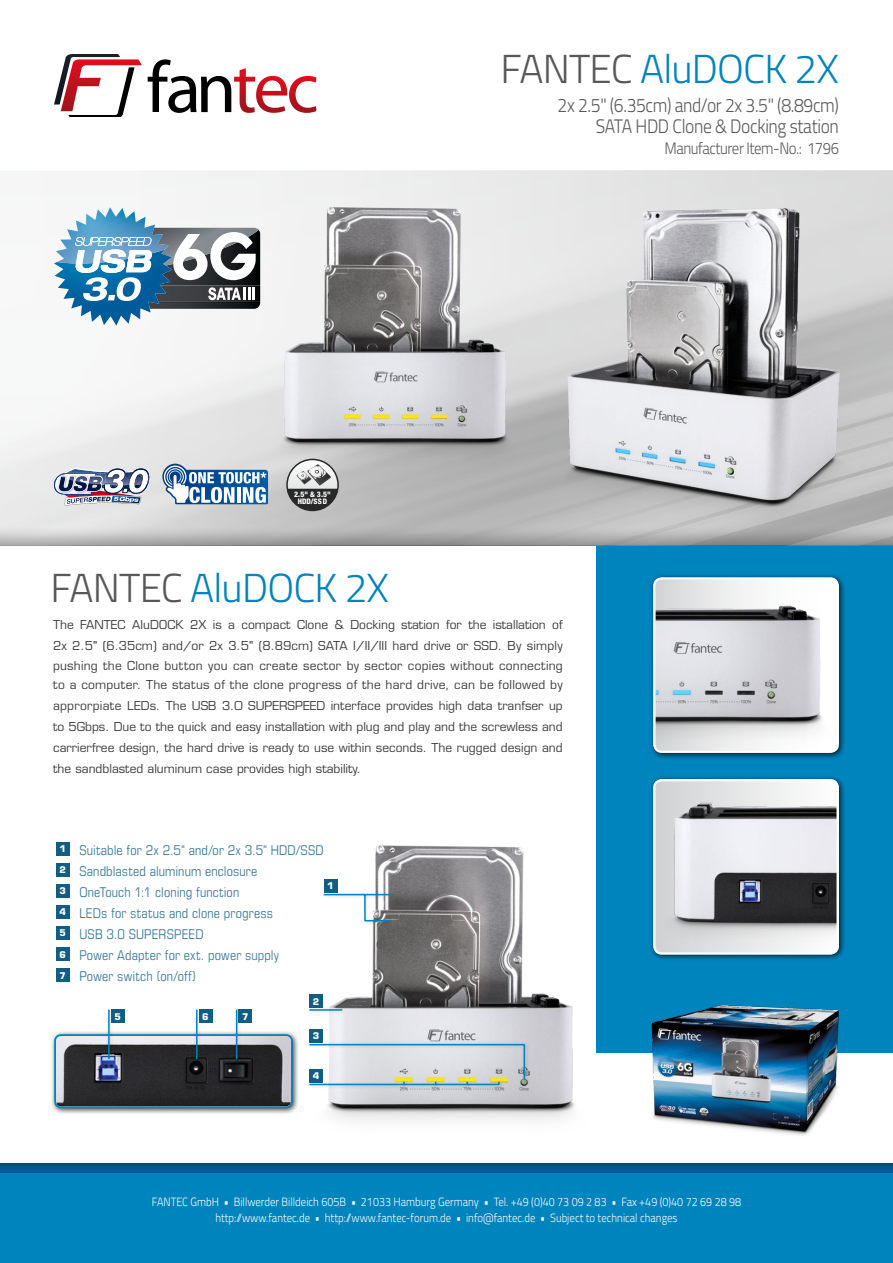
<style>
.page{position:relative;width:893px;height:1263px;background:#fff}
.page>*{position:absolute;margin:0;border:0;box-sizing:border-box;transform-origin:0 0}
.t1{font:300 40.5px "Titillium Web";letter-spacing:-.02em;color:#0084bc}
.t2{font:300 19.5px/21px "Titillium Web";letter-spacing:-.02em;color:#58585a;text-align:right;scale:.9 1}
.t3{font:300 16.5px "Titillium";letter-spacing:-.03em;color:#58585a;scale:.9 1}
.t4{font:condensed 13.5px/21px "Eurostile";letter-spacing:.01em;color:#417d9b}
.t5{font:12px/21px "Eurostile";letter-spacing:.01em;color:#3e3d40}
.t6{font:300 12px/16.5px "Titillium";color:#fff;text-align:center;scale:.9 1}
.t7{font:700 9px "Eurostile";color:#fff}
.t8{font:800 condensed 7.65px/7.2px "Helvetica Neue LT Pro";color:#fff;text-align:center}
.s1{color:#58585a}
.s2{font-family:"Titillium"}
</style>
<div class="page">
<div style="left:595px;top:546px;width:298px;height:506px;background:#0084bd"></div>
<svg style="left:0;top:527px;width:893px;height:19px;background:#aeaeae"></svg>
<hr style="left:0;top:546px;width:893px;height:1px;background:#fff">
<div style="left:0;top:1163px;width:893px;height:100px;background:#0084bd"></div>
<svg style="left:0;top:1164px;width:893px;height:8px;background:#005792"></svg>
<hr style="left:0;top:1163px;width:893px;height:1px;background:#fff">
<div style="left:649px;top:573px;width:197px;height:187px;background:#000;opacity:.75"></div>
<img style="left:656px;top:580px;width:180px;height:170px">
<div style="left:653px;top:577px;width:186px;height:176px;border:2px solid #fff;border-radius:8px"></div>
<div style="left:649px;top:775px;width:197px;height:186px;background:#000;opacity:.75"></div>
<img style="left:656px;top:782px;width:180px;height:170px">
<div style="left:653px;top:779px;width:186px;height:176px;border:2px solid #fff;border-radius:8px"></div>
<img style="left:544px;top:202px;width:348px;height:342px">
<img style="left:258px;top:189px;width:293px;height:276px">
<img style="left:642px;top:1005px;width:205px;height:163px">
<div style="left:50px;top:1030px;width:249px;height:85px;background:#000;opacity:.75"></div>
<img style="left:57px;top:1037px;width:233px;height:68px">
<div style="left:54px;top:1034px;width:239px;height:74px;border:2px solid #0084bd;border-radius:6px"></div>
<img style="left:328px;top:845px;width:247px;height:276px">
<img style="left:56px;top:207px;width:113px;height:21px">
<svg style="left:54px;top:228px;width:207px;height:98px"></svg>
<svg style="left:286px;top:459px;width:53px;height:52px;background:#919192"></svg>
<svg style="left:162px;top:464px;width:106px;height:40px"></svg>
<svg style="left:54px;top:468px;width:96px;height:37px"></svg>
<svg style="left:148px;top:59px;width:168px;height:54px"></svg>
<svg style="left:54px;top:54px;width:88px;height:63px"></svg>
<div style="left:321px;top:891px;width:74px;height:35px;background:#000;opacity:.2"></div>
<div style="left:307px;top:1006px;width:39px;height:9px;background:#000;opacity:.2"></div>
<hr style="left:310px;top:1009px;width:31px;height:2px;background:#0084bd">
<div style="left:307px;top:1041px;width:222px;height:42px;background:#000;opacity:.2"></div>
<div style="left:307px;top:1079px;width:197px;height:10px;background:#000;opacity:.2"></div>
<div style="left:464px;top:1079px;width:8px;height:10px;background:#000;opacity:.2"></div>
<div style="left:432px;top:1079px;width:8px;height:10px;background:#000;opacity:.2"></div>
<div style="left:401px;top:1079px;width:8px;height:10px;background:#000;opacity:.2"></div>
<svg style="left:309px;top:1043px;width:217px;height:43px;background:#ccd6d6"></svg>
<div style="left:106px;top:1007px;width:8px;height:56px;background:#000;opacity:.2"></div>
<hr style="left:108px;top:1010px;width:2px;height:48px;background:#0084bd">
<div style="left:193px;top:1007px;width:9px;height:56px;background:#000;opacity:.2"></div>
<hr style="left:196px;top:1010px;width:2px;height:48px;background:#0084bd">
<div style="left:233px;top:1007px;width:8px;height:56px;background:#000;opacity:.2"></div>
<hr style="left:236px;top:1010px;width:1px;height:48px;background:#0084bd">
<div style="left:199px;top:1009px;width:13px;height:14px;background:#125d82"></div>
<div style="left:239px;top:1009px;width:13px;height:14px;background:#125d82"></div>
<div style="left:111px;top:1009px;width:13px;height:14px;background:#125d82"></div>
<div style="left:324px;top:879px;width:13px;height:14px;background:#125d82"></div>
<div style="left:309px;top:994px;width:14px;height:14px;background:#125d82"></div>
<div style="left:309px;top:1029px;width:14px;height:14px;background:#125d82"></div>
<div style="left:309px;top:1069px;width:14px;height:14px;background:#125d82"></div>
<div style="left:56px;top:842px;width:13px;height:13px;background:#125d82"></div>
<div style="left:56px;top:863px;width:13px;height:14px;background:#125d82"></div>
<div style="left:56px;top:884px;width:13px;height:14px;background:#125d82"></div>
<div style="left:56px;top:905px;width:13px;height:14px;background:#125d82"></div>
<div style="left:56px;top:947px;width:13px;height:14px;background:#125d82"></div>
<div style="left:56px;top:968px;width:13px;height:14px;background:#125d82"></div>
<div style="left:56px;top:926px;width:13px;height:14px;background:#125d82"></div>
<div style="left:362px;top:891px;width:33px;height:8px;background:#000;opacity:.2"></div>
<svg style="left:323px;top:893px;width:68px;height:29px"></svg>
<h1 class="t1" style="left:500px;top:40px;width:340px"><span class="s1">FANTEC</span> AluDOCK 2X</h1>
<p class="t8" style="left:294px;top:490px;width:38px">2.5" &amp; 3.5"<br>HDD/SSD</p>
<h1 class="t1" style="left:51px;top:559px;width:340px"><span class="s1">FANTEC</span> AluDOCK 2X</h1>
<h2 class="t2" style="left:558px;top:94px;width:314px"><span class="s2">2x 2.5" (</span>6.35cm) and/or 2x 3.5<span class="s2">" (8.89cm)<br></span>SATA HDD Clone &amp; Docking station</h2>
<h3 class="t3" style="left:664px;top:136px;width:195px">Manufacturer Item-No.: 1796</h3>
<p class="t5" style="left:53px;top:614px;width:511px">The FANTEC AluDOCK 2X is a compact Clone &amp; Docking station for the istallation of<br>2x 2.5" (6.35cm) and/or 2x 3.5" (8.89cm) SATA I/II/III hard drive or SSD. By simply</p>
<p class="t5" style="left:53px;top:656px;width:511px;line-height:19.5px">pushing the Clone button you can create sector by sector copies without connecting to a computer. The status of the clone progress of the hard drive, can be followed by</p>
<p class="t5" style="left:53px;top:695px;width:511px;text-align:justify">approrpiate LEDs. The USB 3.0 SUPERSPEED interface provides high data tranfser up to 5Gbps. Due to the quick and easy installation with plug and play and the screwless and carrierfree design, the hard drive is ready to use within seconds. The rugged design and the sandblasted aluminum case provides high stability.</p>
<p class="t7" style="left:59px;top:843px;width:8px">1</p>
<p class="t7" style="left:59px;top:864px;width:8px">2</p>
<p class="t7" style="left:59px;top:885px;width:8px">3</p>
<p class="t7" style="left:59px;top:906px;width:8px">4</p>
<p class="t7" style="left:59px;top:927px;width:8px">6</p>
<p class="t7" style="left:59px;top:949px;width:8px">6</p>
<p class="t7" style="left:59px;top:970px;width:8px">7</p>
<p class="t7" style="left:59px;top:927px;width:8px">5</p>
<p class="t4" style="left:79px;top:839px;width:246px">Suitable for 2x 2.5" and/or 2x 3.5" HDD/SSD<br>Sandblasted aluminum enclosure<br>OneTouch 1:1 cloning function<br>LEDs for status and clone progress<br>USB 3.0 SUPERSPEED<br>Power Adapter for ext. power supply<br>Power switch (on/off)</p>
<p class="t7" style="left:114px;top:1011px;width:8px">5</p>
<p class="t7" style="left:202px;top:1011px;width:8px">6</p>
<p class="t7" style="left:242px;top:1011px;width:8px">7</p>
<p class="t7" style="left:327px;top:880px;width:8px">1</p>
<p class="t7" style="left:313px;top:996px;width:8px">2</p>
<p class="t7" style="left:313px;top:1030px;width:8px">3</p>
<p class="t7" style="left:313px;top:1070px;width:8px">4</p>
<p class="t6" style="left:152px;top:1192px;width:656px">FANTEC GmbH • Billwerder Billdeich 605B • 21033 Hamburg Germany • Tel. +49 (0)40 73 09 2 83 • Fax +49 (0)40 72 69 28 98 http://www.fantec.de • http://www.fantec-forum.de • info@fantec.de • Subject to technical changes</p>
</div>
